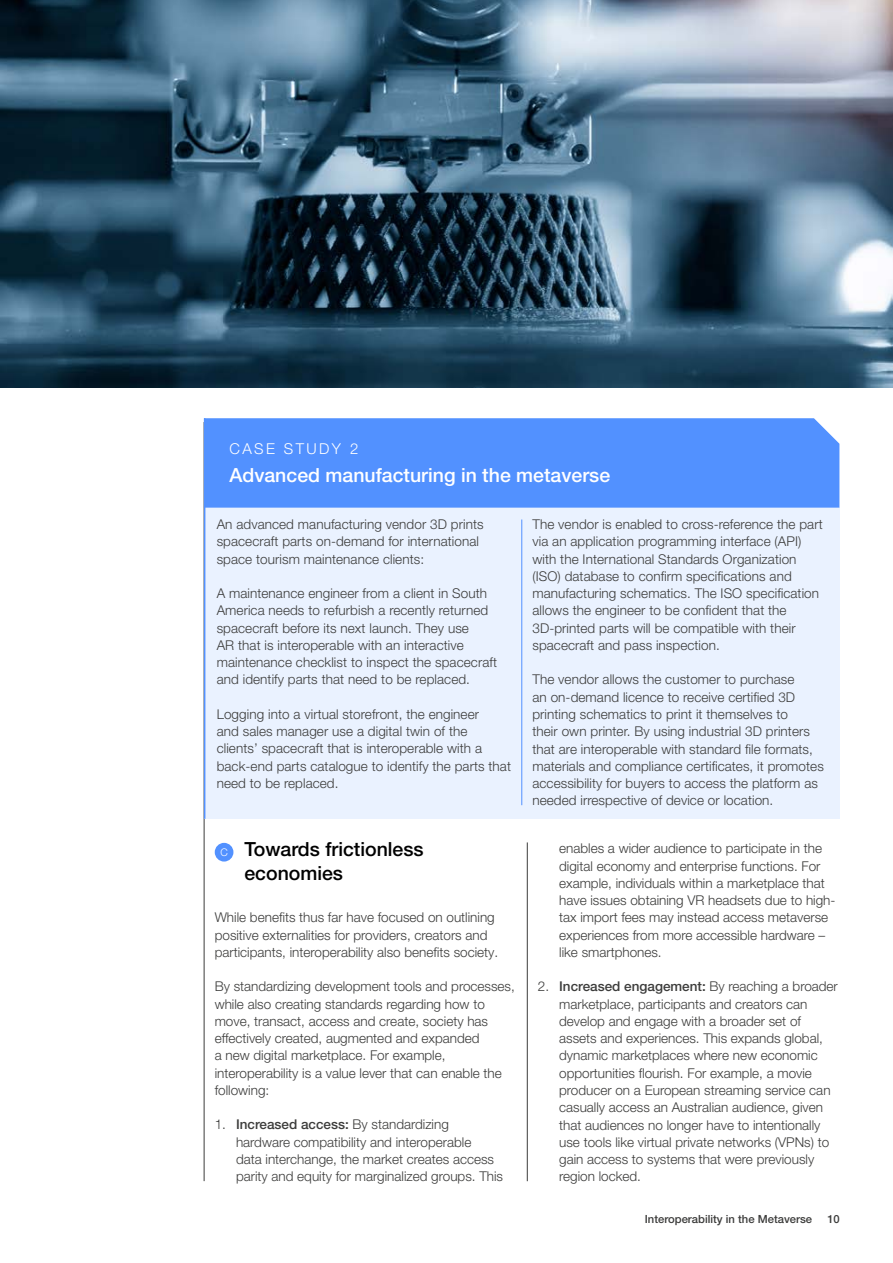
<style>
.page{position:relative;width:893px;height:1263px;background:#fff}
.page>*{position:absolute;margin:0;border:0;box-sizing:border-box;transform-origin:0 0}
.t1{font:500 19.5px "Helvetica Neue LT Pro";color:#fff}
.t2{font:500 19.5px/23.4px "Helvetica Neue LT Pro";color:#000}
.t3{font:300 15px "Helvetica Neue LT Pro";letter-spacing:.16em;color:#fff}
.t4{font:300 13.5px/17.2px "Helvetica Neue LT Pro";color:#3c3c3b}
.t5{font:500 11.25px "Helvetica Neue LT Pro";color:#3c3c3b}
.s1{font-weight:300;font-size:10.5px;color:#fff}
.s2{font-weight:500}
</style>
<div class="page">
<hr style="left:204px;top:422px;width:1px;height:759px;background:#3c3c3b">
<div style="left:204px;top:508px;width:636px;height:311px;background:#eaf2ff"></div>
<hr style="left:521px;top:519px;width:1px;height:286px;background:#5291ff">
<hr style="left:204px;top:418px;width:1px;height:401px;background:#5291ff">
<div style="left:205px;top:418px;width:634px;height:90px;background:#5291ff"></div>
<div style="left:215px;top:843px;width:18px;height:18px;background:#5291ff;border-radius:50%"></div>
<hr style="left:527px;top:842px;width:1px;height:339px;background:#3c3c3b">
<img style="left:0;top:0;width:893px;height:388px">
<p class="t3" style="left:229px;top:440px;width:130px">CASE STUDY 2</p>
<h1 class="t1" style="left:229px;top:463px;width:382px">Advanced manufacturing in the metaverse</h1>
<p class="t4" style="left:217px;top:515px;width:268px">An advanced manufacturing vendor 3D prints spacecraft parts on-demand for international space tourism maintenance clients:</p>
<p class="t4" style="left:217px;top:584px;width:282px">A maintenance engineer from a client in South America needs to refurbish a recently returned spacecraft before its next launch. They use<br>AR that is interoperable with an interactive maintenance checklist to inspect the spacecraft and identify parts that need to be replaced.</p>
<p class="t4" style="left:217px;top:705px;width:296px">Logging into a virtual storefront, the engineer<br>and sales manager use a digital twin of the clients’ spacecraft that is interoperable with a back-end parts catalogue to identify the parts that need to be replaced.</p>
<h1 class="t2" style="left:244px;top:837px;width:181px;text-indent:-24px"><span class="s1">C</span> Towards frictionless economies</h1>
<p class="t4" style="left:215px;top:909px;width:285px">While benefits thus far have focused on outlining positive externalities for providers, creators and participants, interoperability also benefits society.</p>
<p class="t4" style="left:215px;top:978px;width:302px">By standardizing development tools and processes, while also creating standards regarding how to move, transact, access and create, society has effectively created, augmented and expanded<br>a new digital marketplace. For example, interoperability is a value lever that can enable the following:</p>
<p class="t4" style="left:236px;top:1116px;width:269px;text-indent:-21px">1. <span class="s2">Increased access:</span> By standardizing hardware compatibility and interoperable<br>data interchange, the market creates access parity and equity for marginalized groups. This</p>
<p class="t4" style="left:532px;top:515px;width:292px">The vendor is enabled to cross-reference the part via an application programming interface (API) with the International Standards Organization (ISO) database to confirm specifications and manufacturing schematics. The ISO specification allows the engineer to be confident that the 3D-printed parts will be compatible with their spacecraft and pass inspection.</p>
<p class="t4" style="left:532px;top:671px;width:293px">The vendor allows the customer to purchase<br>an on-demand licence to receive certified 3D printing schematics to print it themselves to<br>their own printer. By using industrial 3D printers that are interoperable with standard file formats, materials and compliance certificates, it promotes accessibility for buyers to access the platform as needed irrespective of device or location.</p>
<p class="t4" style="left:559px;top:840px;width:278px">enables a wider audience to participate in the digital economy and enterprise functions. For example, individuals within a marketplace that have issues obtaining VR headsets due to high&shy;tax import fees may instead access metaverse experiences from more accessible hardware – like smartphones.</p>
<p class="t4" style="left:559px;top:978px;width:280px;text-indent:-21px">2. <span class="s2">Increased engagement:</span> By reaching a broader marketplace, participants and creators can develop and engage with a broader set of assets and experiences. This expands global, dynamic marketplaces where new economic opportunities flourish. For example, a movie producer on a European streaming service can casually access an Australian audience, given that audiences no longer have to intentionally use tools like virtual private networks (VPNs) to gain access to systems that were previously region locked.</p>
<p class="t5" style="left:645px;top:1212px;width:169px">Interoperability in the Metaverse</p>
<p class="t5" style="left:827px;top:1212px;width:14px">10</p>
</div>
